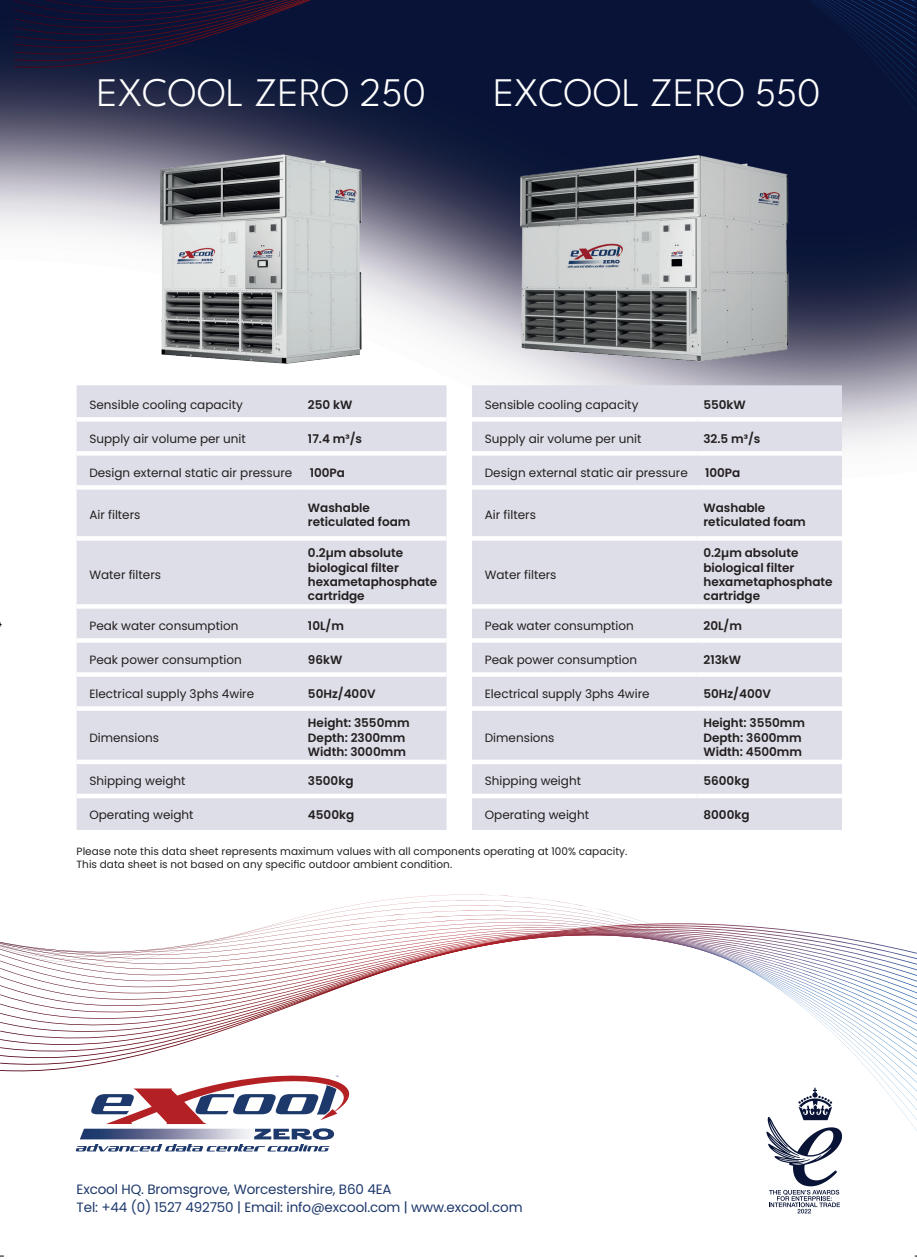
<style>
.page{position:relative;width:917px;height:1259px;background:#fff}
.page>*{position:absolute;margin:0;border:0;box-sizing:border-box;transform-origin:0 0}
.t1{font:300 40.5px "League Spartan";letter-spacing:.005em;color:#fff}
.t2{font:13.5px/18px "Poppins";letter-spacing:-.01em;color:#1d386b}
.t3{font:12px "Poppins";color:#231f20}
.t4{font:600 12px/14.4px "Poppins";color:#231f20}
.t5{font:10.5px/12.6px "Poppins";color:#231f20}
</style>
<div class="page">
<img style="left:0;top:0;width:917px;height:830px">
<svg style="left:0;top:894px;width:917px;height:237px"></svg>
<svg style="left:76px;top:1075px;width:273px;height:76px"></svg>
<svg style="left:766px;top:1088px;width:76px;height:125px"></svg>
<div style="left:77px;top:385px;width:370px;height:445px;background:#dddee7"></div>
<div style="left:77px;top:417px;width:225px;height:5px;background:#fff"></div>
<div style="left:302px;top:417px;width:145px;height:5px;background:#fff"></div>
<div style="left:77px;top:451px;width:225px;height:5px;background:#fff"></div>
<div style="left:302px;top:451px;width:145px;height:5px;background:#fff"></div>
<div style="left:77px;top:485px;width:225px;height:5px;background:#fff"></div>
<div style="left:302px;top:485px;width:145px;height:5px;background:#fff"></div>
<div style="left:77px;top:536px;width:225px;height:5px;background:#fff"></div>
<div style="left:302px;top:536px;width:145px;height:5px;background:#fff"></div>
<div style="left:77px;top:604px;width:225px;height:5px;background:#fff"></div>
<div style="left:302px;top:604px;width:145px;height:5px;background:#fff"></div>
<div style="left:77px;top:638px;width:225px;height:5px;background:#fff"></div>
<div style="left:302px;top:638px;width:145px;height:5px;background:#fff"></div>
<div style="left:77px;top:672px;width:225px;height:5px;background:#fff"></div>
<div style="left:302px;top:672px;width:145px;height:5px;background:#fff"></div>
<div style="left:77px;top:706px;width:225px;height:5px;background:#fff"></div>
<div style="left:302px;top:706px;width:145px;height:5px;background:#fff"></div>
<hr style="left:77px;top:760px;width:225px;height:4px;background:#fff">
<hr style="left:302px;top:760px;width:145px;height:4px;background:#fff">
<hr style="left:77px;top:794px;width:225px;height:4px;background:#fff">
<hr style="left:302px;top:794px;width:145px;height:4px;background:#fff">
<div style="left:472px;top:385px;width:370px;height:445px;background:#dddee7"></div>
<div style="left:472px;top:417px;width:225px;height:5px;background:#fff"></div>
<div style="left:697px;top:417px;width:145px;height:5px;background:#fff"></div>
<div style="left:472px;top:451px;width:225px;height:5px;background:#fff"></div>
<div style="left:697px;top:451px;width:145px;height:5px;background:#fff"></div>
<div style="left:472px;top:485px;width:225px;height:5px;background:#fff"></div>
<div style="left:697px;top:485px;width:145px;height:5px;background:#fff"></div>
<div style="left:472px;top:536px;width:225px;height:5px;background:#fff"></div>
<div style="left:697px;top:536px;width:145px;height:5px;background:#fff"></div>
<div style="left:472px;top:604px;width:225px;height:5px;background:#fff"></div>
<div style="left:697px;top:604px;width:145px;height:5px;background:#fff"></div>
<div style="left:472px;top:638px;width:225px;height:5px;background:#fff"></div>
<div style="left:697px;top:638px;width:145px;height:5px;background:#fff"></div>
<div style="left:472px;top:672px;width:225px;height:5px;background:#fff"></div>
<div style="left:697px;top:672px;width:145px;height:5px;background:#fff"></div>
<div style="left:472px;top:706px;width:225px;height:5px;background:#fff"></div>
<div style="left:697px;top:706px;width:145px;height:5px;background:#fff"></div>
<hr style="left:472px;top:760px;width:225px;height:4px;background:#fff">
<hr style="left:697px;top:760px;width:145px;height:4px;background:#fff">
<hr style="left:472px;top:794px;width:225px;height:4px;background:#fff">
<hr style="left:697px;top:794px;width:145px;height:4px;background:#fff">
<img style="left:77px;top:129px;width:370px;height:255px">
<img style="left:472px;top:129px;width:370px;height:255px">
<svg style="left:12px;top:0;width:905px;height:110px;background:#0d1538"></svg>
<svg style="left:0;top:616px;width:2px;height:17px"></svg>
<svg style="left:916px;top:616px;width:1px;height:17px"></svg>
<p class="t1" style="left:97px;top:63px;width:331px">EXCOOL ZERO 250</p>
<p class="t1" style="left:493px;top:63px;width:329px">EXCOOL ZERO 550</p>
<p class="t3" style="left:89px;top:397px;width:155px">Sensible cooling capacity</p>
<p class="t4" style="left:308px;top:397px;width:46px">250 kW</p>
<p class="t3" style="left:89px;top:431px;width:158px">Supply air volume per unit</p>
<p class="t4" style="left:308px;top:431px;width:56px">17.4 m³/s</p>
<p class="t3" style="left:89px;top:465px;width:205px">Design external static air pressure</p>
<p class="t4" style="left:310px;top:465px;width:37px">100Pa</p>
<p class="t3" style="left:89px;top:508px;width:53px">Air filters</p>
<p class="t4" style="left:308px;top:501px;width:104px">Washable reticulated foam</p>
<p class="t3" style="left:89px;top:567px;width:73px">Water filters</p>
<p class="t4" style="left:308px;top:546px;width:131px">0.2µm absolute biological filter hexametaphosphate cartridge</p>
<p class="t3" style="left:89px;top:619px;width:151px">Peak water consumption</p>
<p class="t4" style="left:308px;top:618px;width:38px">10L/m</p>
<p class="t3" style="left:89px;top:653px;width:154px">Peak power consumption</p>
<p class="t4" style="left:308px;top:652px;width:36px">96kW</p>
<p class="t3" style="left:89px;top:687px;width:166px">Electrical supply 3phs 4wire</p>
<p class="t4" style="left:308px;top:686px;width:69px">50Hz/400V</p>
<p class="t3" style="left:89px;top:730px;width:71px">Dimensions</p>
<p class="t4" style="left:308px;top:716px;width:103px">Height: 3550mm</p>
<p class="t4" style="left:308px;top:730px;width:99px">Depth: 2300mm</p>
<p class="t4" style="left:308px;top:744px;width:99px">Width: 3000mm</p>
<p class="t3" style="left:89px;top:774px;width:98px">Shipping weight</p>
<p class="t4" style="left:308px;top:774px;width:47px">3500kg</p>
<p class="t3" style="left:89px;top:808px;width:106px">Operating weight</p>
<p class="t4" style="left:308px;top:808px;width:48px">4500kg</p>
<p class="t3" style="left:485px;top:397px;width:155px">Sensible cooling capacity</p>
<p class="t4" style="left:703px;top:397px;width:44px">550kW</p>
<p class="t3" style="left:485px;top:431px;width:158px">Supply air volume per unit</p>
<p class="t4" style="left:703px;top:431px;width:59px">32.5 m³/s</p>
<p class="t3" style="left:485px;top:465px;width:205px">Design external static air pressure</p>
<p class="t4" style="left:705px;top:465px;width:37px">100Pa</p>
<p class="t3" style="left:485px;top:508px;width:53px">Air filters</p>
<p class="t4" style="left:703px;top:501px;width:104px">Washable reticulated foam</p>
<p class="t3" style="left:485px;top:567px;width:73px">Water filters</p>
<p class="t4" style="left:703px;top:546px;width:131px">0.2µm absolute biological filter hexametaphosphate cartridge</p>
<p class="t3" style="left:485px;top:619px;width:151px">Peak water consumption</p>
<p class="t4" style="left:703px;top:618px;width:40px">20L/m</p>
<p class="t3" style="left:485px;top:653px;width:154px">Peak power consumption</p>
<p class="t4" style="left:703px;top:652px;width:39px">213kW</p>
<p class="t3" style="left:485px;top:687px;width:166px">Electrical supply 3phs 4wire</p>
<p class="t4" style="left:703px;top:686px;width:69px">50Hz/400V</p>
<p class="t3" style="left:485px;top:730px;width:71px">Dimensions</p>
<p class="t4" style="left:703px;top:716px;width:103px">Height: 3550mm</p>
<p class="t4" style="left:703px;top:730px;width:100px">Depth: 3600mm</p>
<p class="t4" style="left:703px;top:744px;width:100px">Width: 4500mm</p>
<p class="t3" style="left:485px;top:774px;width:98px">Shipping weight</p>
<p class="t4" style="left:703px;top:774px;width:48px">5600kg</p>
<p class="t3" style="left:485px;top:808px;width:106px">Operating weight</p>
<p class="t4" style="left:703px;top:808px;width:48px">8000kg</p>
<p class="t5" style="left:77px;top:845px;width:552px">Please note this data sheet represents maximum values with all components operating at 100% capacity.<br>This data sheet is not based on any specific outdoor ambient condition.</p>
<p class="t2" style="left:77px;top:1180px;width:447px">Excool HQ. Bromsgrove, Worcestershire, B60 4EA<br>Tel: +44 (0) 1527 492750 | Email: info@excool.com | www.excool.com</p>
</div>
